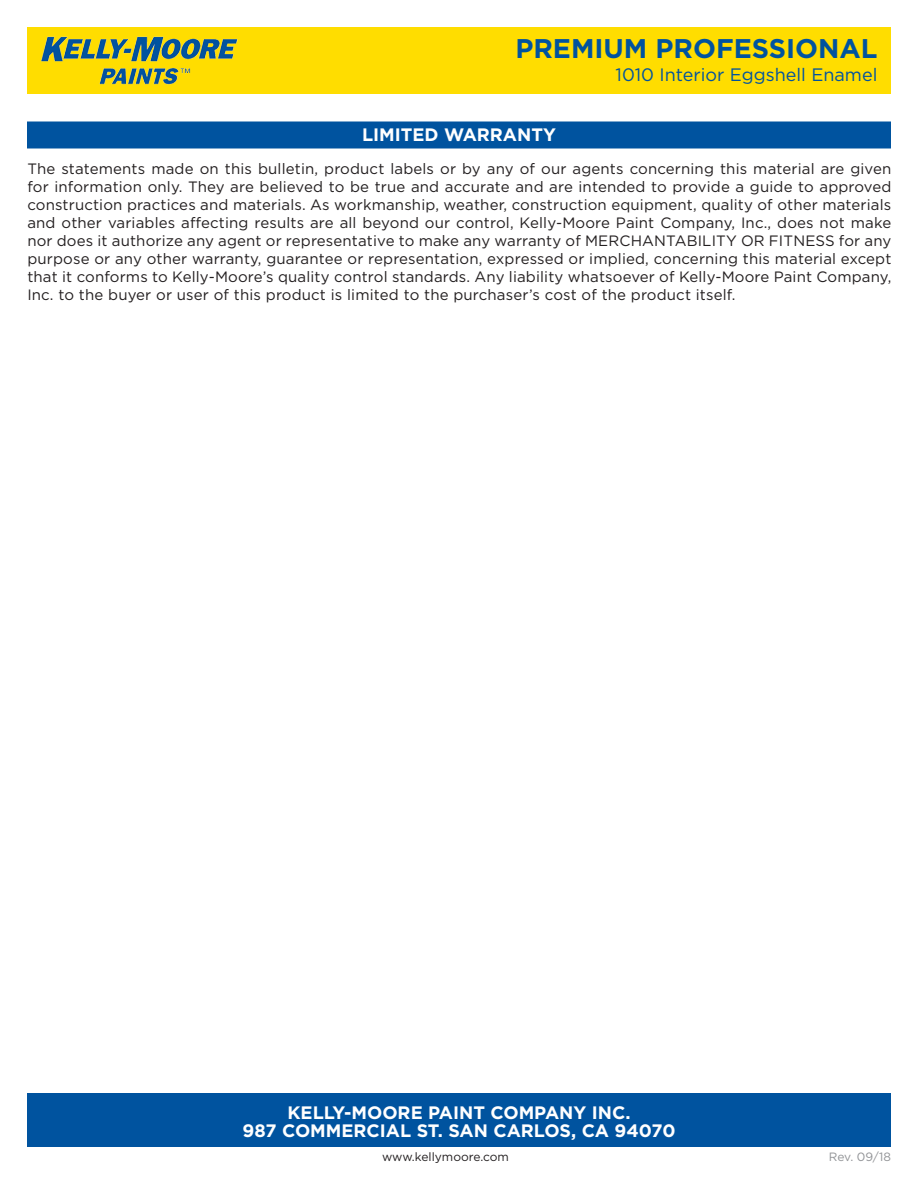
<style>
.page{position:relative;width:918px;height:1188px;background:#fff}
.page>*{position:absolute;margin:0;border:0;box-sizing:border-box;transform-origin:0 0}
.t1{font:700 27px "Gotham";color:#00539f}
.t2{font:700 18px/18px "Gotham";color:#fff;text-align:center}
.t3{font:18px "Gotham";color:#00539f}
.Paragraph_Style_1{font:15px/18px "Gotham";letter-spacing:.01em;color:#231f20;text-align:justify}
.t4{font:12px "Gotham";color:#231f20}
.t5{font:12px "Gotham";letter-spacing:-.005em;color:#919396}
</style>
<div class="page">
<div style="left:27px;top:27px;width:864px;height:67px;background:#fd0"></div>
<img style="left:41px;top:36px;width:197px;height:49px">
<div style="left:27px;top:122px;width:864px;height:26px;background:#00539f"></div>
<div style="left:27px;top:1094px;width:864px;height:54px;background:#00539f"></div>
<h1 class="t1" style="left:515px;top:31px;width:364px">PREMIUM PROFESSIONAL</h1>
<p class="t3" style="left:616px;top:65px;width:263px">1010 Interior Eggshell Enamel</p>
<h2 class="t2" style="left:362px;top:126px;width:195px">LIMITED WARRANTY</h2>
<p class="Paragraph_Style_1" style="left:27px;top:159px;width:866px">The statements made on this bulletin, product labels or by any of our agents concerning this material are given for information only. They are believed to be true and accurate and are intended to provide a guide to approved construction practices and materials. As workmanship, weather, construction equipment, quality of other materials and other variables affecting results are all beyond our control, Kelly-Moore Paint Company, Inc., does not make nor does it authorize any agent or representative to make any warranty of MERCHANTABILITY OR FITNESS for any purpose or any other warranty, guarantee or representation, expressed or implied, concerning this material except that it conforms to Kelly-Moore’s quality control standards. Any liability whatsoever of Kelly-Moore Paint Company, Inc. to the buyer or user of this product is limited to the purchaser’s cost of the product itself.</p>
<p class="t2" style="left:242px;top:1103px;width:435px">KELLY-MOORE PAINT COMPANY INC.<br>987 COMMERCIAL ST. SAN CARLOS, CA 94070</p>
<p class="t4" style="left:382px;top:1150px;width:128px">www.kellymoore.com</p>
<p class="t5" style="left:829px;top:1150px;width:64px">Rev. 09/18</p>
</div>
